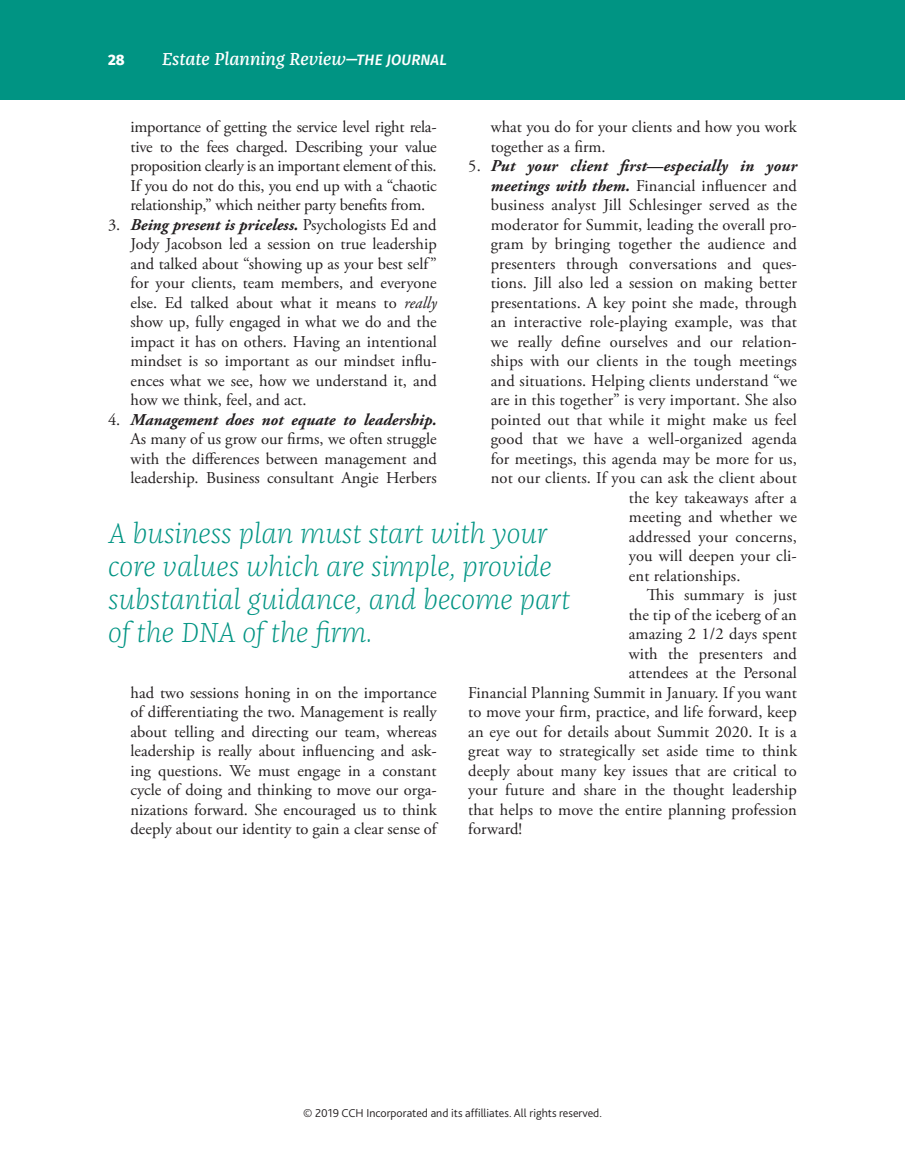
<style>
.page{position:relative;width:905px;height:1175px;background:#fff}
.page>*{position:absolute;margin:0;border:0;box-sizing:border-box;transform-origin:0 0}
.quote{font:italic 300 28.5px/33px "Franziska Pro";color:#009483}
.t1{font:italic 500 18px "Franziska Pro";color:#fff}
.NList1{font:16.5px/19.5px "Adobe Garamond Pro";letter-spacing:.01em;color:#231f20;text-align:justify}
.TextInd{font:16.5px "Adobe Garamond Pro";letter-spacing:.005em;color:#231f20}
.NList1-2{font:italic 700 16.5px "Adobe Garamond Pro";letter-spacing:.01em;color:#231f20}
.t2{font:800 15px "Fira Sans";color:#fff}
.t3{font:300 12px "Bliss 2";color:#231f20}
.s1{font-family:"Fira Sans";font-size:15px}
.s2{font-weight:700;font-style:italic}
.s3{font-style:italic}
.s4{font-weight:400;font-style:normal}
</style>
<div class="page">
<div style="left:0;top:0;width:904px;height:99px;background:#009483"></div>
<p class="t2" style="left:108px;top:47px;width:18px">28</p>
<p class="t1" style="left:162px;top:47px;width:286px">Estate Planning Review<span class="s1">—THE JOURNAL</span></p>
<p class="NList1" style="left:130px;top:118px;width:308px">importance of getting the service level right rela&shy;tive to the fees charged. Describing your value proposition clearly is an important element of this.<br>If you do not do this, you end up with a “chaotic relationship,” which neither party benefits from.</p>
<p class="NList1" style="left:130px;top:215px;width:308px;text-indent:-22px">3. <span class="s2">Being present is priceless.</span> Psychologists Ed and Jody Jacobson led a session on true leadership and talked about “showing up as your best self” for your clients, team members, and everyone else. Ed talked about what it means to <span class="s3">really </span>show up, fully engaged in what we do and the impact it has on others. Having an intentional mindset is so important as our mindset influ&shy;ences what we see, how we understand it, and how we think, feel, and act.</p>
<p class="NList1" style="left:130px;top:410px;width:308px;text-indent:-22px">4. <span class="s2">Management does not equate to leadership.<br></span>As many of us grow our firms, we often struggle with the differences between management and leadership. Business consultant Angie Herbers</p>
<p class="NList1" style="left:490px;top:118px;width:308px">what you do for your clients and how you work together as a firm.</p>
<p class="NList1-2" style="left:468px;top:156px;width:330px"><span class="s4">5.</span> Put your client first—especially in your</p>
<p class="NList1" style="left:490px;top:176px;width:307px"><span class="s2">meetings with them.</span> Financial influencer and</p>
<p class="NList1" style="left:490px;top:196px;width:308px">business analyst Jill Schlesinger served as the</p>
<p class="NList1" style="left:490px;top:215px;width:308px">moderator for Summit, leading the overall pro-</p>
<p class="NList1" style="left:490px;top:235px;width:307px">gram by bringing together the audience and</p>
<p class="NList1" style="left:490px;top:254px;width:308px">presenters through conversations and ques-</p>
<p class="NList1" style="left:490px;top:274px;width:307px">tions. Jill also led a session on making better</p>
<p class="NList1" style="left:490px;top:293px;width:308px">presentations. A key point she made, through</p>
<p class="NList1" style="left:490px;top:313px;width:307px">an interactive role-playing example, was that</p>
<p class="NList1" style="left:490px;top:332px;width:308px">we really define ourselves and our relation-</p>
<p class="NList1" style="left:490px;top:352px;width:307px">ships with our clients in the tough meetings</p>
<p class="NList1" style="left:490px;top:371px;width:308px">and situations. Helping clients understand “we</p>
<p class="NList1" style="left:490px;top:391px;width:308px">are in this together” is very important. She also</p>
<p class="NList1" style="left:490px;top:410px;width:307px">pointed out that while it might make us feel</p>
<p class="NList1" style="left:490px;top:430px;width:307px">good that we have a well-organized agenda</p>
<p class="NList1" style="left:490px;top:449px;width:308px">for meetings, this agenda may be more for us,</p>
<p class="NList1" style="left:490px;top:469px;width:308px">not our clients. If you can ask the client about</p>
<p class="NList1" style="left:628px;top:488px;width:169px">the key takeaways after a</p>
<p class="NList1" style="left:628px;top:508px;width:169px">meeting and whether we</p>
<p class="NList1" style="left:628px;top:527px;width:170px">addressed your concerns,</p>
<p class="NList1" style="left:628px;top:547px;width:170px">you will deepen your cli-</p>
<p class="NList1" style="left:628px;top:566px;width:113px">ent relationships.</p>
<p class="TextInd" style="left:646px;top:585px;width:151px">This summary is just</p>
<p class="TextInd" style="left:628px;top:604px;width:170px">the tip of the iceberg of an</p>
<p class="TextInd" style="left:628px;top:624px;width:170px">amazing 2 1/2 days spent</p>
<p class="TextInd" style="left:628px;top:643px;width:170px">with the presenters and</p>
<p class="TextInd" style="left:628px;top:663px;width:170px">attendees at the Personal</p>
<p class="TextInd" style="left:468px;top:682px;width:330px">Financial Planning Summit in January. If you want</p>
<p class="TextInd" style="left:468px;top:702px;width:330px">to move your firm, practice, and life forward, keep</p>
<p class="TextInd" style="left:468px;top:721px;width:330px">an eye out for details about Summit 2020. It is a</p>
<p class="TextInd" style="left:468px;top:741px;width:330px">great way to strategically set aside time to think</p>
<p class="TextInd" style="left:468px;top:760px;width:330px">deeply about many key issues that are critical to</p>
<p class="TextInd" style="left:468px;top:780px;width:330px">your future and share in the thought leadership</p>
<p class="TextInd" style="left:468px;top:799px;width:330px">that helps to move the entire planning profession</p>
<p class="TextInd" style="left:468px;top:819px;width:55px">forward!</p>
<p class="quote" style="left:108px;top:517px;width:464px">A business plan must start with your core values which are simple, provide substantial guidance, and become part of the DNA of the firm.</p>
<p class="NList1" style="left:130px;top:683px;width:308px">had two sessions honing in on the importance of differentiating the two. Management is really about telling and directing our team, whereas leadership is really about influencing and ask&shy;ing questions. We must engage in a constant cycle of doing and thinking to move our orga&shy;nizations forward. She encouraged us to think deeply about our identity to gain a clear sense of</p>
<p class="t3" style="left:303px;top:1105px;width:300px">© 2019 CCH Incorporated and its affilliates. All rights reserved.</p>
</div>
